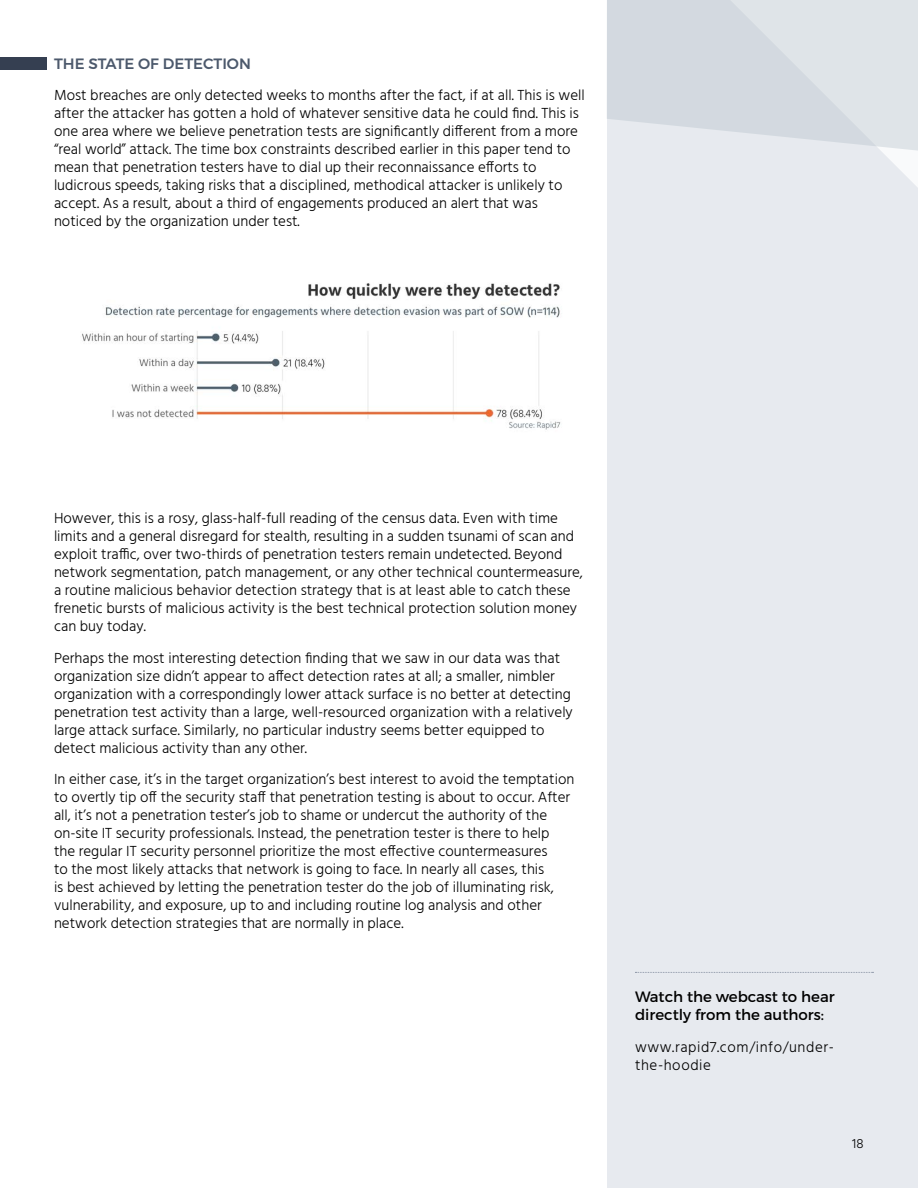
<style>
.page{position:relative;width:918px;height:1188px;background:#fff}
.page>*{position:absolute;margin:0;border:0;box-sizing:border-box;transform-origin:0 0}
.t1{font:300 15px/18px "Hind";color:#000}
.t2{font:15px/18px "Montserrat";color:#000}
.t3{font:300 15px/18px "Hind";letter-spacing:.04em;color:#000}
.t4{font:500 15px "Montserrat";color:#4c596c}
.t5{font:300 13.5px "Hind";color:#000}
</style>
<div class="page">
<div style="left:607px;top:0;width:311px;height:1188px;background:#e7eaef"></div>
<svg style="left:607px;top:0;width:311px;height:170px"></svg>
<div style="left:0;top:57px;width:47px;height:13px;background:#353f51"></div>
<img style="left:82px;top:283px;width:479px;height:147px">
<svg style="left:635px;top:972px;width:238px;height:1px"></svg>
<p class="t4" style="left:54px;top:54px;width:198px">THE STATE OF DETECTION</p>
<p class="t1" style="left:54px;top:87px;width:532px">Most breaches are only detected weeks to months after the fact, if at all. This is well after the attacker has gotten a hold of whatever sensitive data he could find. This is one area where we believe penetration tests are significantly different from a more “real world” attack. The time box constraints described earlier in this paper tend to mean that penetration testers have to dial up their reconnaissance efforts to ludicrous speeds, taking risks that a disciplined, methodical attacker is unlikely to accept. As a result, about a third of engagements produced an alert that was noticed by the organization under test.</p>
<p class="t1" style="left:54px;top:510px;width:531px">However, this is a rosy, glass-half-full reading of the census data. Even with time limits and a general disregard for stealth, resulting in a sudden tsunami of scan and exploit traffic, over two-thirds of penetration testers remain undetected. Beyond network segmentation, patch management, or any other technical countermeasure, a routine malicious behavior detection strategy that is at least able to catch these frenetic bursts of malicious activity is the best technical protection solution money can buy today.</p>
<p class="t1" style="left:54px;top:650px;width:520px">Perhaps the most interesting detection finding that we saw in our data was that organization size didn’t appear to affect detection rates at all; a smaller, nimbler organization with a correspondingly lower attack surface is no better at detecting penetration test activity than a large, well-resourced organization with a relatively large attack surface. Similarly, no particular industry seems better equipped to detect malicious activity than any other.</p>
<p class="t1" style="left:54px;top:771px;width:522px">In either case, it’s in the target organization’s best interest to avoid the temptation to overtly tip off the security staff that penetration testing is about to occur. After all, it’s not a penetration tester’s job to shame or undercut the authority of the on-site IT security professionals. Instead, the penetration tester is there to help the regular IT security personnel prioritize the most effective countermeasures<br>to the most likely attacks that network is going to face. In nearly all cases, this<br>is best achieved by letting the penetration tester do the job of illuminating risk, vulnerability, and exposure, up to and including routine log analysis and other network detection strategies that are normally in place.</p>
<p class="t2" style="left:635px;top:988px;width:201px">Watch the webcast to hear directly from the authors:</p>
<p class="t3" style="left:635px;top:1039px;width:200px">www.rapid7.com/info/under&shy;the-hoodie</p>
<p class="t5" style="left:852px;top:1135px;width:13px">18</p>
</div>
